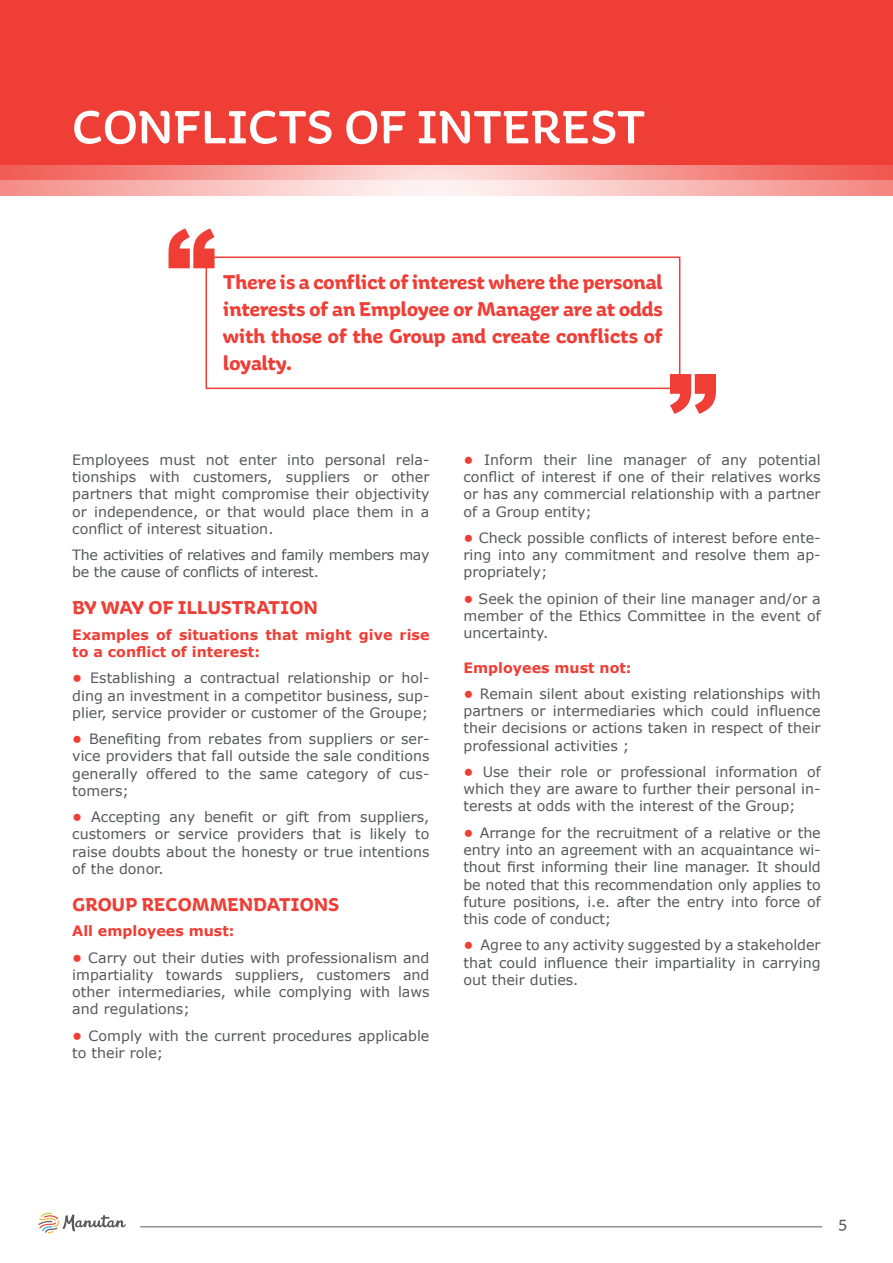
<style>
.page{position:relative;width:893px;height:1263px;background:#fff}
.page>*{position:absolute;margin:0;border:0;box-sizing:border-box;transform-origin:0 0}
.t1{font:900 100.05px "Arial";color:#ee3e35}
.t2{font:500 50.1px "Aniuk";letter-spacing:.01em;color:#fff}
.t3{font:700 21px/27px "Aniuk";color:#ee3e35;text-align:justify}
.t4{font:700 19.5px "Aniuk";letter-spacing:.01em;color:#ee3e35}
.t5{font:18px "Aniuk";color:#57585a}
.t6{font:14.25px/17.2px "Verdana";color:#57585a;text-align:justify}
.t7{font:700 14.25px/17.2px "Verdana";color:#ee3e35}
.t8{font:14.25px/17.2px "Verdana";letter-spacing:-.02em;color:#57585a}
.s1{font-weight:700;color:#ee3e35}
</style>
<div class="page">
<svg style="left:38px;top:1212px;width:88px;height:21px"></svg>
<hr style="left:140px;top:1226px;width:682px;height:1px;background:#57585a">
<svg style="left:0;top:164px;width:893px;height:32px;background:#f7aba7"></svg>
<div style="left:0;top:0;width:893px;height:164px;background:#ee3e35"></div>
<div style="left:206px;top:256px;width:474px;height:133px;border:2px solid #ee3e35"></div>
<h2 class="t2" style="left:73px;top:97px;width:574px">CONFLICTS OF INTEREST</h2>
<h1 class="t1" style="left:166px;top:193px;width:52px">“</h1>
<h3 class="t3" style="left:223px;top:269px;width:441px">There is a conflict of interest where the personal interests of an Employee or Manager are at odds with those of the Group and create conflicts of loyalty.</h3>
<h1 class="t1" style="left:667px;top:339px;width:52px">”</h1>
<p class="t6" style="left:72px;top:451px;width:359px">Employees must not enter into personal rela-</p>
<p class="t6" style="left:72px;top:468px;width:359px">tionships with customers, suppliers or other partners that might compromise their objectivity or independence, or that would place them in a conflict of interest situation.</p>
<p class="t8" style="left:72px;top:546px;width:359px">The activities of relatives and family members may be the cause of conflicts of interest.</p>
<h3 class="t4" style="left:72px;top:596px;width:247px">BY WAY OF ILLUSTRATION</h3>
<p class="t7" style="left:72px;top:626px;width:359px">Examples of situations that might give rise to a conflict of interest:</p>
<p class="t6" style="left:72px;top:669px;width:359px"><span class="s1">•</span> Establishing a contractual relationship or hol&shy;ding an investment in a competitor business, sup&shy;plier, service provider or customer of the Groupe;</p>
<p class="t6" style="left:72px;top:730px;width:359px"><span class="s1">•</span> Benefiting from rebates from suppliers or ser&shy;vice providers that fall outside the sale conditions generally offered to the same category of cus&shy;tomers;</p>
<p class="t6" style="left:72px;top:808px;width:359px"><span class="s1">•</span> Accepting any benefit or gift from suppliers, customers or service providers that is likely to raise doubts about the honesty or true intentions of the donor.</p>
<h3 class="t4" style="left:72px;top:892px;width:268px">GROUP RECOMMENDATIONS</h3>
<p class="t7" style="left:72px;top:923px;width:164px">All employees must:</p>
<p class="t6" style="left:72px;top:949px;width:359px"><span class="s1">•</span> Carry out their duties with professionalism and impartiality towards suppliers, customers and other intermediaries, while complying with laws and regulations;</p>
<p class="t6" style="left:72px;top:1027px;width:359px"><span class="s1">•</span> Comply with the current procedures applicable to their role;</p>
<p class="t6" style="left:463px;top:451px;width:359px"><span class="s1">•</span> Inform their line manager of any potential conflict of interest if one of their relatives works or has any commercial relationship with a partner of a Group entity;</p>
<p class="t6" style="left:463px;top:529px;width:359px"><span class="s1">•</span> Check possible conflicts of interest before ente&shy;ring into any commitment and resolve them ap&shy;propriately;</p>
<p class="t6" style="left:463px;top:590px;width:359px"><span class="s1">•</span> Seek the opinion of their line manager and/or a member of the Ethics Committee in the event of uncertainty.</p>
<p class="t7" style="left:463px;top:659px;width:170px">Employees must not:</p>
<p class="t6" style="left:463px;top:685px;width:359px"><span class="s1">•</span> Remain silent about existing relationships with partners or intermediaries which could influence their decisions or actions taken in respect of their professional activities ;</p>
<p class="t6" style="left:463px;top:763px;width:359px"><span class="s1">•</span> Use their role or professional information of which they are aware to further their personal in&shy;terests at odds with the interest of the Group;</p>
<p class="t6" style="left:463px;top:824px;width:359px"><span class="s1">•</span> Arrange for the recruitment of a relative or the entry into an agreement with an acquaintance wi&shy;thout first informing their line manager. It should be noted that this recommendation only applies to future positions, i.e. after the entry into force of this code of conduct;</p>
<p class="t6" style="left:463px;top:936px;width:359px"><span class="s1">•</span> Agree to any activity suggested by a stakeholder that could influence their impartiality in carrying out their duties.</p>
<p class="t5" style="left:839px;top:1211px;width:10px">5</p>
</div>
